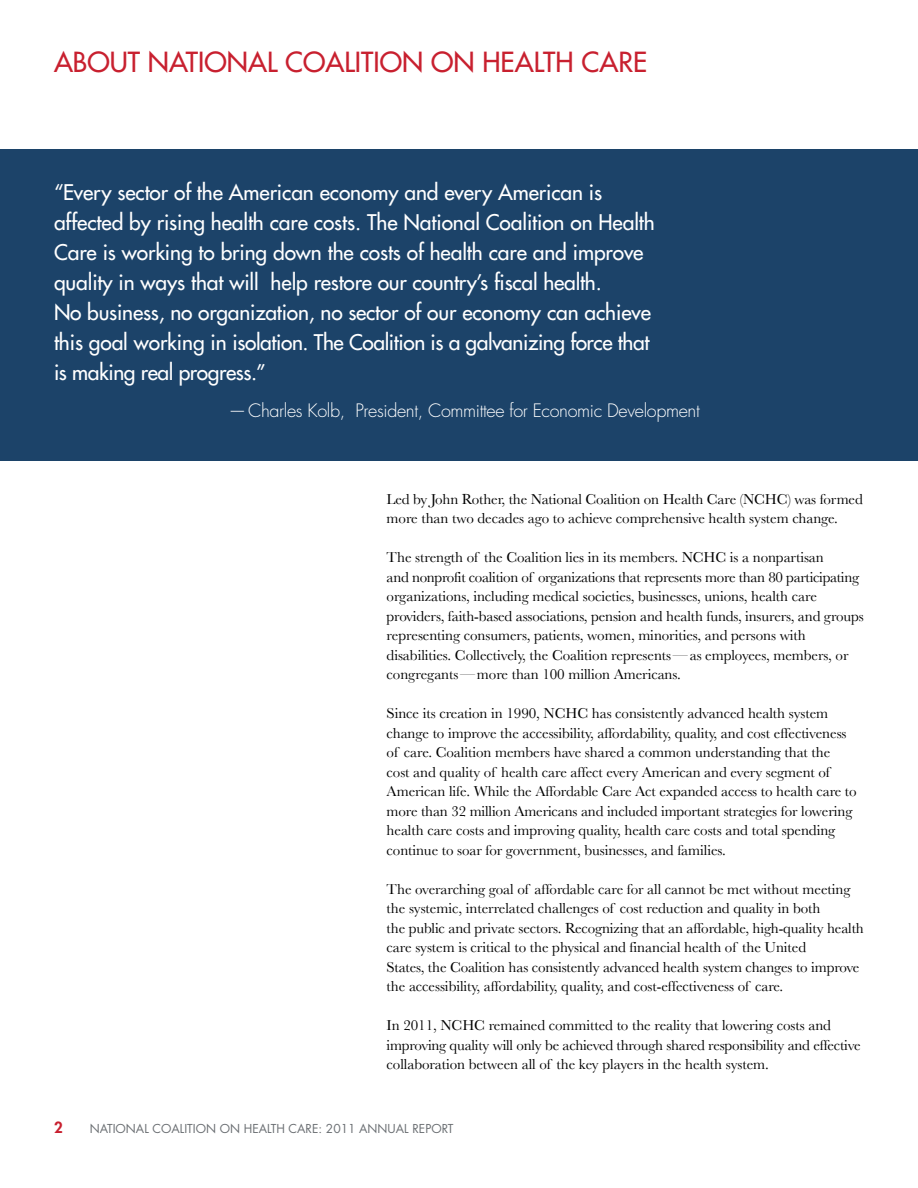
<style>
.page{position:relative;width:918px;height:1188px;background:#fff}
.page>*{position:absolute;margin:0;border:0;box-sizing:border-box;transform-origin:0 0}
.t1{font:500 27px "Futura Std";color:#c8202f}
.t2{font:500 21px/30px "Futura Std";letter-spacing:-.005em;color:#fff}
.t3{font:300 18px "Futura Std";letter-spacing:-.02em;color:#fff}
.t4{font:15px/19.5px "Baskerville";letter-spacing:-.005em;color:#000}
.t5{font:800 15px "Futura Std";color:#c8202f}
.t6{font:12px "Futura Std";color:#6b6f73}
</style>
<div class="page">
<div style="left:0;top:149px;width:918px;height:311px;background:#1c4369"></div>
<h1 class="t1" style="left:54px;top:45px;width:595px">ABOUT NATIONAL COALITION ON HEALTH CARE</h1>
<p class="t2" style="left:54px;top:177px;width:602px">“Every sector of the American economy and every American is affected by rising health care costs. The National Coalition on Health Care is working to bring down the costs of health care and improve quality in ways that will help restore our country’s fiscal health.<br>No business, no organization, no sector of our economy can achieve this goal working in isolation. The Coalition is a galvanizing force that is making real progress.”</p>
<p class="t3" style="left:229px;top:399px;width:473px">—Charles Kolb, President, Committee for Economic Development</p>
<p class="t4" style="left:387px;top:489px;width:478px">Led by John Rother, the National Coalition on Health Care (NCHC) was formed more than two decades ago to achieve comprehensive health system change.</p>
<p class="t4" style="left:387px;top:547px;width:479px">The strength of the Coalition lies in its members. NCHC is a nonpartisan<br>and nonprofit coalition of organizations that represents more than 80 participating organizations, including medical societies, businesses, unions, health care providers, faith-based associations, pension and health funds, insurers, and groups representing consumers, patients, women, minorities, and persons with disabilities. Collectively, the Coalition represents—as employees, members, or congregants—more than 100 million Americans.</p>
<p class="t4" style="left:387px;top:703px;width:471px">Since its creation in 1990, NCHC has consistently advanced health system change to improve the accessibility, affordability, quality, and cost effectiveness of care. Coalition members have shared a common understanding that the cost and quality of health care affect every American and every segment of American life. While the Affordable Care Act expanded access to health care to more than 32 million Americans and included important strategies for lowering health care costs and improving quality, health care costs and total spending continue to soar for government, businesses, and families.</p>
<p class="t4" style="left:387px;top:879px;width:479px">The overarching goal of affordable care for all cannot be met without meeting the systemic, interrelated challenges of cost reduction and quality in both<br>the public and private sectors. Recognizing that an affordable, high-quality health care system is critical to the physical and financial health of the United<br>States, the Coalition has consistently advanced health system changes to improve the accessibility, affordability, quality, and cost-effectiveness of care.</p>
<p class="t4" style="left:387px;top:1015px;width:476px">In 2011, NCHC remained committed to the reality that lowering costs and improving quality will only be achieved through shared responsibility and effective collaboration between all of the key players in the health system.</p>
<p class="t5" style="left:54px;top:1118px;width:10px">2</p>
<p class="t6" style="left:90px;top:1121px;width:365px">NATIONAL COALITION ON HEALTH CARE: 2011 ANNUAL REPORT</p>
</div>
